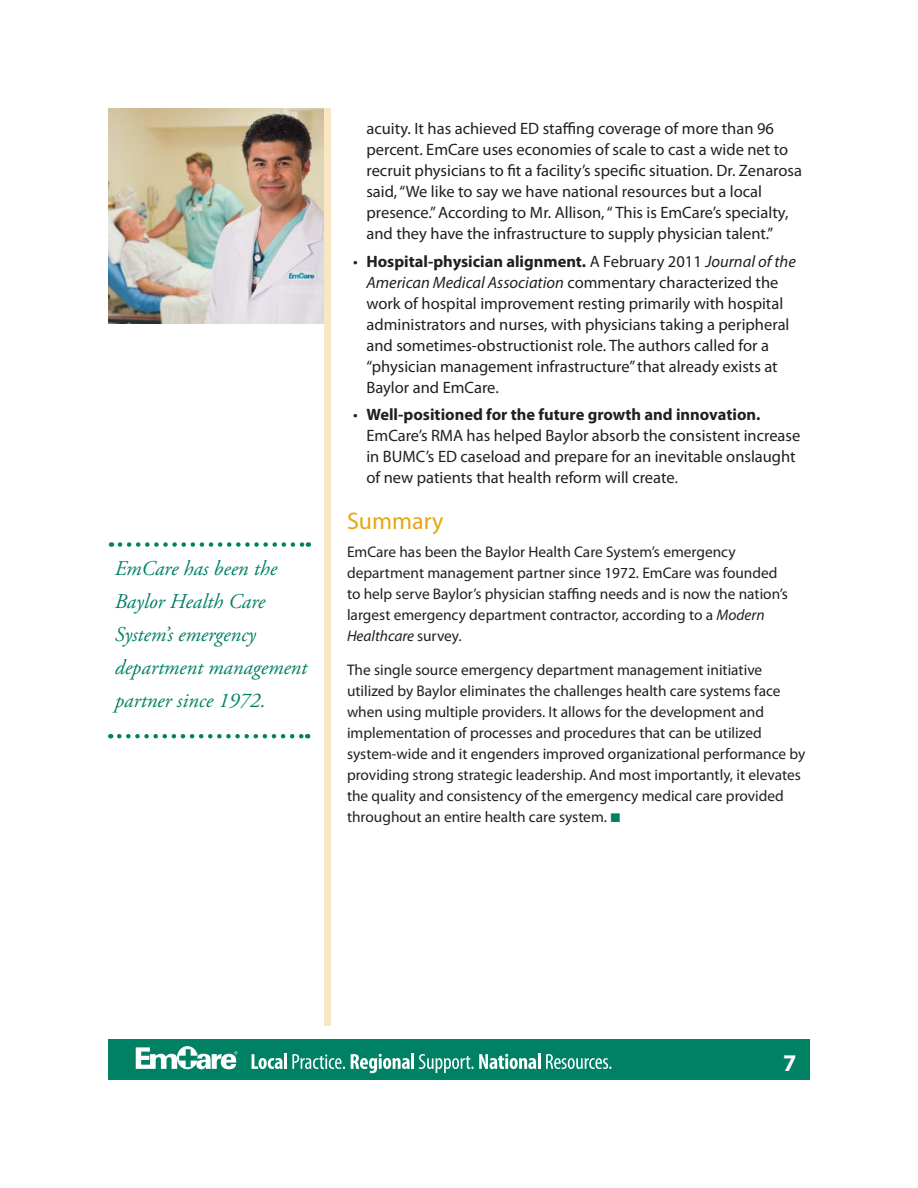
<style>
.page{position:relative;width:918px;height:1188px;background:#fff}
.page>*{position:absolute;margin:0;border:0;box-sizing:border-box;transform-origin:0 0}
.t1{font:24px "Myriad Pro";color:#e7a512}
.t2{font:700 24px "Myriad Pro";color:#fff}
.t3{font:italic 21px/33px "Adobe Garamond Pro";color:#008164}
.t4{font:16.5px/21px "Myriad Pro";color:#231f20}
.t5{font:15.3px/21px "Myriad Pro";color:#231f20}
.s1{font-weight:700}
.s2{font-style:italic}
.s3{font-size:15.3px}
</style>
<div class="page">
<div style="left:108px;top:1040px;width:702px;height:40px;background:#008164"></div>
<div style="left:324px;top:108px;width:7px;height:918px;background:#f9e6c4"></div>
<svg style="left:136px;top:1046px;width:101px;height:23px"></svg>
<svg style="left:252px;top:1054px;width:31px;height:15px"></svg>
<hr style="left:284px;top:1054px;width:3px;height:15px;background:#fff">
<svg style="left:292px;top:1054px;width:53px;height:15px"></svg>
<svg style="left:351px;top:1054px;width:59px;height:19px"></svg>
<hr style="left:411px;top:1054px;width:3px;height:15px;background:#fff">
<svg style="left:419px;top:1054px;width:117px;height:19px"></svg>
<hr style="left:538px;top:1054px;width:3px;height:15px;background:#fff">
<svg style="left:546px;top:1054px;width:65px;height:15px"></svg>
<svg style="left:120px;top:542px;width:189px;height:5px"></svg>
<svg style="left:119px;top:734px;width:189px;height:4px"></svg>
<img style="left:108px;top:108px;width:216px;height:216px">
<p class="t3" style="left:115px;top:552px;width:194px">EmCare has been the<br>Baylor Health Care<br>System’s emergency department management partner since 1972.</p>
<p class="t4" style="left:366px;top:118px;width:437px">acuity. It has achieved ED staffing coverage of more than 96 percent. EmCare uses economies of scale to cast a wide net to recruit physicians to fit a facility’s specific situation. Dr. Zenarosa said, “We like to say we have national resources but a local presence.” According to Mr. Allison, “ This is EmCare’s specialty, and they have the infrastructure to supply physician talent.”</p>
<p class="t4" style="left:366px;top:250px;width:431px;text-indent:-13px">• <span class="s1">Hospital-physician alignment.</span> A February 2011 <span class="s2">Journal of the American Medical Association</span> commentary characterized the work of hospital improvement resting primarily with hospital administrators and nurses, with physicians taking a peripheral and sometimes-obstructionist role. The authors called for a “physician management infrastructure” that already exists at Baylor and EmCare.</p>
<p class="t4" style="left:366px;top:404px;width:435px;text-indent:-13px">• <span class="s1">Well-positioned for the future growth and innovation.<br></span>EmCare’s RMA has helped Baylor absorb the consistent increase in BUMC’s ED caseload and prepare for an inevitable onslaught of new patients that health reform will create<span class="s3">.</span></p>
<h1 class="t1" style="left:347px;top:506px;width:98px">Summary</h1>
<p class="t5" style="left:347px;top:541px;width:442px">EmCare has been the Baylor Health Care System’s emergency department management partner since 1972. EmCare was founded to help serve Baylor’s physician staffing needs and is now the nation’s largest emergency department contractor, according to a <span class="s2">Modern Healthcare</span> survey.</p>
<p class="t5" style="left:347px;top:660px;width:460px">The single source emergency department management initiative utilized by Baylor eliminates the challenges health care systems face when using multiple providers. It allows for the development and implementation of processes and procedures that can be utilized system-wide and it engenders improved organizational performance by providing strong strategic leadership. And most importantly, it elevates the quality and consistency of the emergency medical care provided throughout an entire health care system.</p>
<h1 class="t2" style="left:783px;top:1047px;width:15px">7</h1>
</div>
